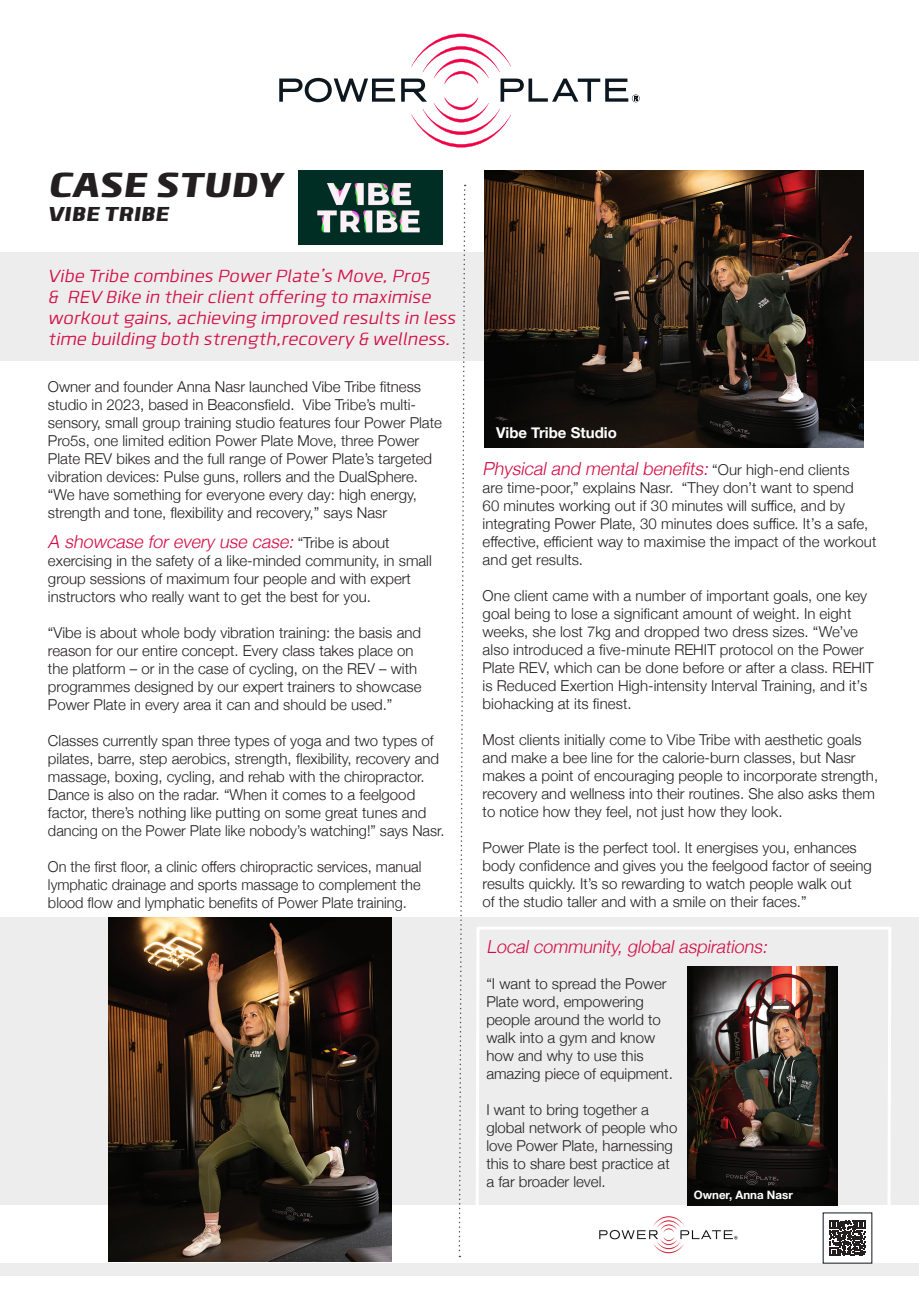
<style>
.page{position:relative;width:919px;height:1289px;background:#fff}
.page>*{position:absolute;margin:0;border:0;box-sizing:border-box;transform-origin:0 0}
.t1{font:900 36px "Clio XS Ultra Black Ob";color:#231f20}
.t2{font:900 21px "Clio XS Ultra Black Ob";color:#231f20}
.Sub_Heading_16{font:italic 300 18.3px "Clio XS Light";color:#d20d44}
.Body_Text{font:italic 300 18px "Helvetica Neue";color:#d20d44}
.Body_Text-2{font:300 15px/18px "Helvetica Neue";color:#231f20}
.Body_Text-3{font:700 15px "Helvetica Neue";color:#fff}
.Body_Text-4{font:700 11.55px "Helvetica Neue";color:#fff}
.s1{font-style:normal;font-size:15px;color:#231f20}
</style>
<div class="page">
<div style="left:0;top:252px;width:918px;height:108px;background:#ededee"></div>
<div style="left:0;top:917px;width:918px;height:287px;background:#ededee"></div>
<svg style="left:279px;top:78px;width:116px;height:24px"></svg>
<svg style="left:401px;top:34px;width:238px;height:113px"></svg>
<svg style="left:458px;top:185px;width:8px;height:1072px"></svg>
<img style="left:109px;top:917px;width:282px;height:344px">
<svg style="left:474px;top:927px;width:418px;height:297px"></svg>
<img style="left:582px;top:1205px;width:167px;height:49px">
<svg style="left:829px;top:1219px;width:36px;height:36px"></svg>
<div style="left:0;top:1263px;width:918px;height:13px;background:#ededee"></div>
<img style="left:298px;top:170px;width:144px;height:74px">
<img style="left:484px;top:170px;width:379px;height:278px">
<img style="left:687px;top:966px;width:150px;height:238px">
<p class="t1" style="left:48px;top:162px;width:235px">CASE STUDY</p>
<p class="t2" style="left:48px;top:200px;width:122px">VIBE TRIBE</p>
<p class="Sub_Heading_16" style="left:48px;top:265px;width:387px">Vibe Tribe combines PowerPlate’s Move,Pro5</p>
<p class="Sub_Heading_16" style="left:48px;top:286px;width:388px">&amp; REV Bike in theirclient offering to maximise</p>
<p class="Sub_Heading_16" style="left:48px;top:307px;width:413px">workout gains,achieving improved results in less</p>
<p class="Sub_Heading_16" style="left:48px;top:328px;width:407px">time building both strength,recovery &amp; wellness.</p>
<p class="Body_Text-2" style="left:48px;top:377px;width:374px">Owner and founder Anna Nasr launched Vibe Tribe fitness</p>
<p class="Body_Text-2" style="left:48px;top:395px;width:369px">studio in 2023, based in Beaconsfield. Vibe Tribe’s multi-</p>
<p class="Body_Text-2" style="left:48px;top:413px;width:395px">sensory, small group training studio features four Power Plate<br>Pro5s, one limited edition Power Plate Move, three Power</p>
<p class="Body_Text-2" style="left:48px;top:449px;width:386px">Plate REV bikes and the full range of Power Plate’s targeted vibration devices: Pulse guns, rollers and the DualSphere.</p>
<p class="Body_Text-2" style="left:48px;top:485px;width:370px">“We have something for everyone every day: high energy, strength and tone, flexibility and recovery,” says Nasr</p>
<p class="Body_Text" style="left:48px;top:526px;width:343px">A showcase foreveryuse case: <span class="s1">“ Tr i b e i s a b o u t</span></p>
<p class="Body_Text-2" style="left:48px;top:550px;width:385px">exercising in the safety of a like-minded community, in small group sessions of maximum four people and with expert instructors who really want to get the best for you.</p>
<p class="Body_Text-2" style="left:48px;top:622px;width:375px">“Vibe is about whole body vibration training: the basis and reason for our entire concept. Every class takes place on the platform – or in the case of cycling, on the REV – with programmes designed by our expert trainers to showcase Power Plate in every area it can and should be used.”</p>
<p class="Body_Text-2" style="left:48px;top:730px;width:398px">Classes currently span three types of yoga and two types of pilates, barre, step aerobics, strength, flexibility, recovery and massage, boxing, cycling, and rehab with the chiropractor.<br>Dance is also on the radar. “When it comes to a feelgood factor, there’s nothing like putting on some great tunes and dancing on the Power Plate like nobody’s watching!” says Nasr.</p>
<p class="Body_Text-2" style="left:48px;top:856px;width:375px;text-align:justify">On the first floor, a clinic offers chiropractic services, manual lymphatic drainage and sports massage to complement the blood flow and lymphatic benefits of Power Plate training.</p>
<p class="Body_Text-3" style="left:496px;top:421px;width:122px">Vibe Tribe Studio</p>
<p class="Body_Text" style="left:482px;top:454px;width:368px">Physicaland mentalbenefits: <span class="s1">“ O u r h i g h - e n d c l i e n t s</span></p>
<p class="Body_Text-2" style="left:482px;top:477px;width:387px">are time-poor,” explains Nasr. “They don’t want to spend<br>60 minutes working out if 30 minutes will suffice, and by integrating Power Plate, 30 minutes does suffice. It’s a safe,</p>
<p class="Body_Text-2" style="left:482px;top:531px;width:395px">effective, efficient way to maximise the impact of the workout</p>
<p class="Body_Text-2" style="left:482px;top:549px;width:102px">and get results.</p>
<p class="Body_Text-2" style="left:482px;top:585px;width:393px">One client came with a number of important goals, one key goal being to lose a significant amount of weight. In eight weeks, she lost 7kg and dropped two dress sizes. “We’ve also introduced a five-minute REHIT protocol on the Power Plate REV, which can be done before or after a class. REHIT is Reduced Exertion High-intensity Interval Training, and it’s biohacking at its finest.</p>
<p class="Body_Text-2" style="left:482px;top:729px;width:397px">Most clients initially come to Vibe Tribe with aesthetic goals and make a bee line for the calorie-burn classes, but Nasr makes a point of encouraging people to incorporate strength, recovery and wellness into their routines. She also asks them to notice how they feel, not just how they look.</p>
<p class="Body_Text-2" style="left:482px;top:837px;width:391px">Power Plate is the perfect tool. It energises you, enhances body confidence and gives you the feelgood factor of seeing results quickly. It’s so rewarding to watch people walk out</p>
<p class="Body_Text-2" style="left:482px;top:891px;width:325px">of the studio taller and with a smile on their faces.”</p>
<p class="Body_Text" style="left:486px;top:931px;width:287px">Localcommunity,globalaspirations:</p>
<p class="Body_Text-2" style="left:486px;top:973px;width:182px">“I want to spread the Power</p>
<p class="Body_Text-2" style="left:486px;top:991px;width:159px">Plate word, empowering</p>
<p class="Body_Text-2" style="left:486px;top:1009px;width:176px">people around the world to</p>
<p class="Body_Text-2" style="left:486px;top:1027px;width:170px">walk into a gym and know</p>
<p class="Body_Text-2" style="left:486px;top:1045px;width:159px">how and why to use this</p>
<p class="Body_Text-2" style="left:486px;top:1063px;width:188px">amazing piece of equipment.</p>
<p class="Body_Text-2" style="left:486px;top:1099px;width:164px">I want to bring together a</p>
<p class="Body_Text-2" style="left:486px;top:1117px;width:192px">global network of people who</p>
<p class="Body_Text-2" style="left:486px;top:1135px;width:188px">love Power Plate, harnessing</p>
<p class="Body_Text-2" style="left:486px;top:1153px;width:185px">this to share best practice at</p>
<p class="Body_Text-2" style="left:486px;top:1171px;width:121px">a far broader level.</p>
<p class="Body_Text-4" style="left:693px;top:1185px;width:100px">Owner, Anna Nasr</p>
</div>
